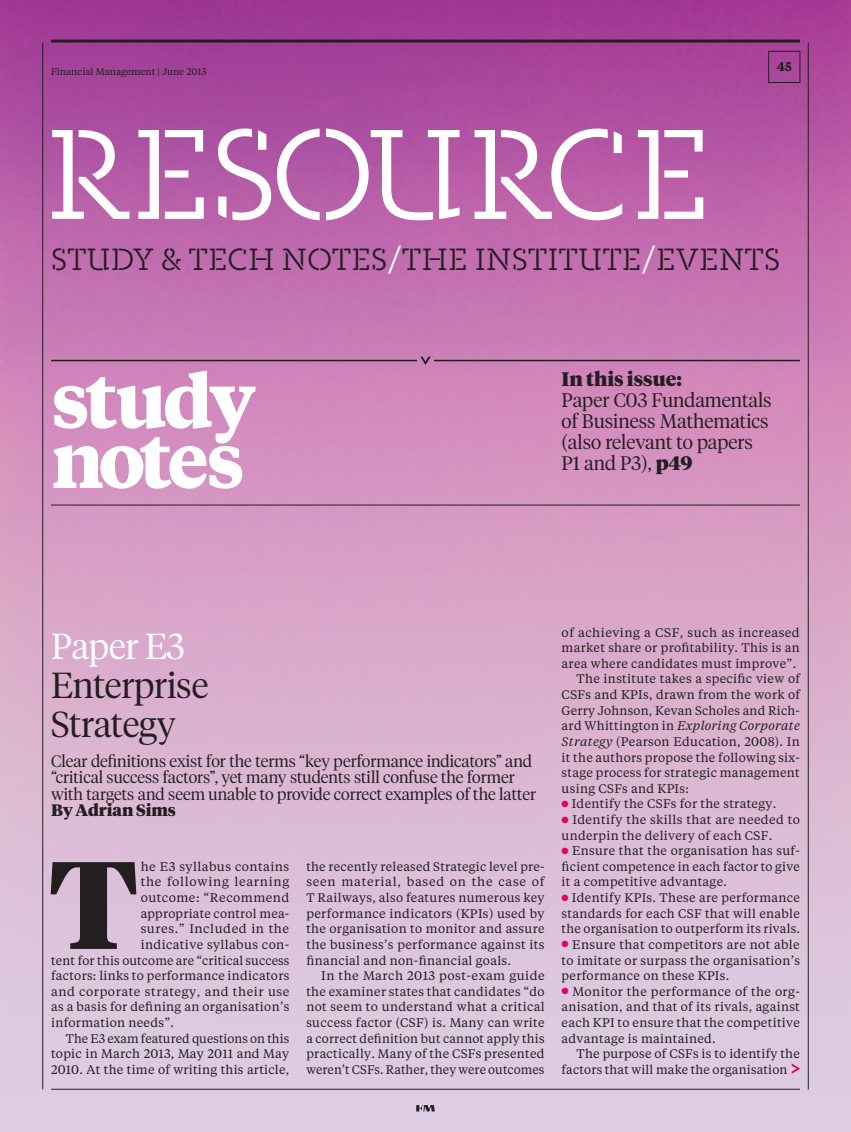
<style>
.page{position:relative;width:851px;height:1132px;background:#fff}
.page>*{position:absolute;margin:0;border:0;box-sizing:border-box;transform-origin:0 0}
.t1{font:149.4px "Karbon Slab Stencil";letter-spacing:-.015em;color:#fff}
.Master_TEXT_8_3_10_4{font:900 123.6px "Tiempos Headline";color:#231f20}
.t2{font:700 75px "Tiempos";letter-spacing:-.06em;color:#fff}
.t3{font:36px "Karbon Slab Stencil";color:#231f20}
.Master_PAGE_LABEL_24{font:300 36px/39px "Tiempos Headline";letter-spacing:-.005em;color:#231f20}
.Master_PAGE_LABEL_24-2{font:300 36px "Tiempos Headline";letter-spacing:-.005em;color:#fff}
.Master_PQ_13_6_15_6{font:300 19.5px/21px "Tiempos Headline";color:#231f20}
.Master_STRAP_Light_1{font:300 16.5px/16.5px "Tiempos Headline";color:#231f20}
.t4{font:700 12.6px "Tiempos";color:#231f20}
.Master_TEXT_8_3_10_4-2{font:12.45px/15.6px "Tiempos";letter-spacing:.025em;color:#231f20;text-align:justify}
.Master_TEXT_8_3_10_4-3{font:12.45px "Tiempos";letter-spacing:.055em;color:#231f20}
.t5{font:9.6px "Tiempos";color:#231f20}
.s1{color:#fff}
.s2{font-weight:900}
.s3{font-style:italic}
.s4{color:#dd026c}
</style>
<div class="page">
<img style="left:0;top:0;width:850px;height:1131px">
<hr style="left:51px;top:359px;width:366px;height:2px;background:#231f20">
<hr style="left:434px;top:359px;width:365px;height:2px;background:#231f20">
<svg style="left:420px;top:356px;width:10px;height:9px"></svg>
<hr style="left:51px;top:504px;width:748px;height:1px;background:#231f20">
<hr style="left:51px;top:40px;width:748px;height:3px;background:#231f20">
<div style="left:768px;top:51px;width:32px;height:32px;border:1px solid #231f20"></div>
<hr style="left:807px;top:43px;width:1px;height:1046px;background:#231f20">
<svg style="left:416px;top:1104px;width:18px;height:7px"></svg>
<hr style="left:51px;top:1088px;width:748px;height:1px;background:#231f20">
<hr style="left:42px;top:43px;width:1px;height:1046px;background:#231f20">
<svg style="left:791px;top:1063px;width:8px;height:10px"></svg>
<p class="t5" style="left:51px;top:65px;width:157px">Financial Management | June 2013</p>
<p class="t1" style="left:45px;top:91px;width:669px">RESOURCE</p>
<p class="t4" style="left:776px;top:58px;width:17px">45</p>
<p class="t3" style="left:51px;top:239px;width:730px">STUDY &amp; TECH NOTES<span class="s1">/</span>THE INSTITUTE<span class="s1">/</span>EVENTS</p>
<p class="t2" style="left:51px;top:348px;width:206px">study</p>
<p class="t2" style="left:51px;top:408px;width:195px">notes</p>
<p class="Master_PQ_13_6_15_6" style="left:561px;top:367px;width:211px"><span class="s2">In this issue:<br></span>Paper C03 Fundamentals of Business Mathematics (also relevant to papers<br>P1 and P3), <span class="s2">p49</span></p>
<p class="Master_PAGE_LABEL_24-2" style="left:51px;top:621px;width:135px">Paper E3</p>
<p class="Master_PAGE_LABEL_24" style="left:51px;top:663px;width:159px">Enterprise<br>Strategy</p>
<p class="Master_STRAP_Light_1" style="left:51px;top:751px;width:486px">Clear definitions exist for the terms “key performance indicators” and “critical success factors”, yet many students still confuse the former with targets and seem unable to provide correct examples of the latter <span class="s2">By Adrian Sims</span></p>
<p class="Master_TEXT_8_3_10_4" style="left:49px;top:818px;width:91px">T</p>
<p class="Master_TEXT_8_3_10_4-2" style="left:141px;top:857px;width:150px">he E3 syllabus contains</p>
<p class="Master_TEXT_8_3_10_4-3" style="left:141px;top:873px;width:150px">the following learning</p>
<p class="Master_TEXT_8_3_10_4-2" style="left:141px;top:889px;width:150px">outcome: “Recommend</p>
<p class="Master_TEXT_8_3_10_4-2" style="left:141px;top:904px;width:150px">appropriate control mea-</p>
<p class="Master_TEXT_8_3_10_4-2" style="left:141px;top:920px;width:150px">sures.” Included in the</p>
<p class="Master_TEXT_8_3_10_4-2" style="left:141px;top:935px;width:150px">indicative syllabus con-</p>
<p class="Master_TEXT_8_3_10_4-2" style="left:51px;top:951px;width:240px">tent for this outcome are “critical success</p>
<p class="Master_TEXT_8_3_10_4-2" style="left:51px;top:967px;width:240px">factors: links to performance indicators</p>
<p class="Master_TEXT_8_3_10_4-2" style="left:51px;top:982px;width:240px">and corporate strategy, and their use</p>
<p class="Master_TEXT_8_3_10_4-2" style="left:51px;top:998px;width:240px">as a basis for defining an organisation’s</p>
<p class="Master_TEXT_8_3_10_4-2" style="left:51px;top:1013px;width:124px">information needs”.</p>
<p class="Master_TEXT_8_3_10_4-2" style="left:51px;top:1029px;width:240px;text-indent:15px">The E3 exam featured questions on this topic in March 2013, May 2011 and May 2010. At the time of writing this article,</p>
<p class="Master_TEXT_8_3_10_4-2" style="left:306px;top:857px;width:240px">the recently released Strategic level pre&shy;seen material, based on the case of T Railways, also features numerous key performance indicators (KPIs) used by the organisation to monitor and assure the business’s performance against its financial and non-financial goals.</p>
<p class="Master_TEXT_8_3_10_4-2" style="left:306px;top:967px;width:240px;text-indent:15px">In the March 2013 post-exam guide the examiner states that candidates “do not seem to understand what a critical success factor (CSF) is. Many can write a correct definition but cannot apply this practically. Many of the CSFs presented weren’t CSFs. Rather, they were outcomes</p>
<p class="Master_TEXT_8_3_10_4-2" style="left:561px;top:623px;width:240px">of achieving a CSF, such as increased market share or profitability. This is an area where candidates must improve”.</p>
<p class="Master_TEXT_8_3_10_4-2" style="left:561px;top:670px;width:240px;text-indent:15px">The institute takes a specific view of CSFs and KPIs, drawn from the work of Gerry Johnson, Kevan Scholes and Rich&shy;ard Whittington in <span class="s3">Exploring Corporate Strategy</span> (Pearson Education, 2008). In it the authors propose the following six&shy;stage process for strategic management using CSFs and KPIs:</p>
<p class="Master_TEXT_8_3_10_4-2" style="left:561px;top:795px;width:216px"><span class="s4">●</span> Identify the CSFs for the strategy.</p>
<p class="Master_TEXT_8_3_10_4-2" style="left:561px;top:811px;width:240px"><span class="s4">●</span> Identify the skills that are needed to underpin the delivery of each CSF.</p>
<p class="Master_TEXT_8_3_10_4-2" style="left:561px;top:842px;width:240px"><span class="s4">●</span> Ensure that the organisation has suf&shy;ficient competence in each factor to give it a competitive advantage.</p>
<p class="Master_TEXT_8_3_10_4-2" style="left:561px;top:889px;width:240px"><span class="s4">●</span> Identify KPIs. These are performance standards for each CSF that will enable the organisation to outperform its rivals.</p>
<p class="Master_TEXT_8_3_10_4-2" style="left:561px;top:935px;width:240px"><span class="s4">●</span> Ensure that competitors are not able to imitate or surpass the organisation’s performance on these KPIs.</p>
<p class="Master_TEXT_8_3_10_4-2" style="left:561px;top:982px;width:240px"><span class="s4">●</span> Monitor the performance of the org&shy;anisation, and that of its rivals, against each KPI to ensure that the competitive advantage is maintained.</p>
<p class="Master_TEXT_8_3_10_4-2" style="left:561px;top:1045px;width:240px;text-indent:15px">The purpose of CSFs is to identify the factors that will make the organisation</p>
</div>
